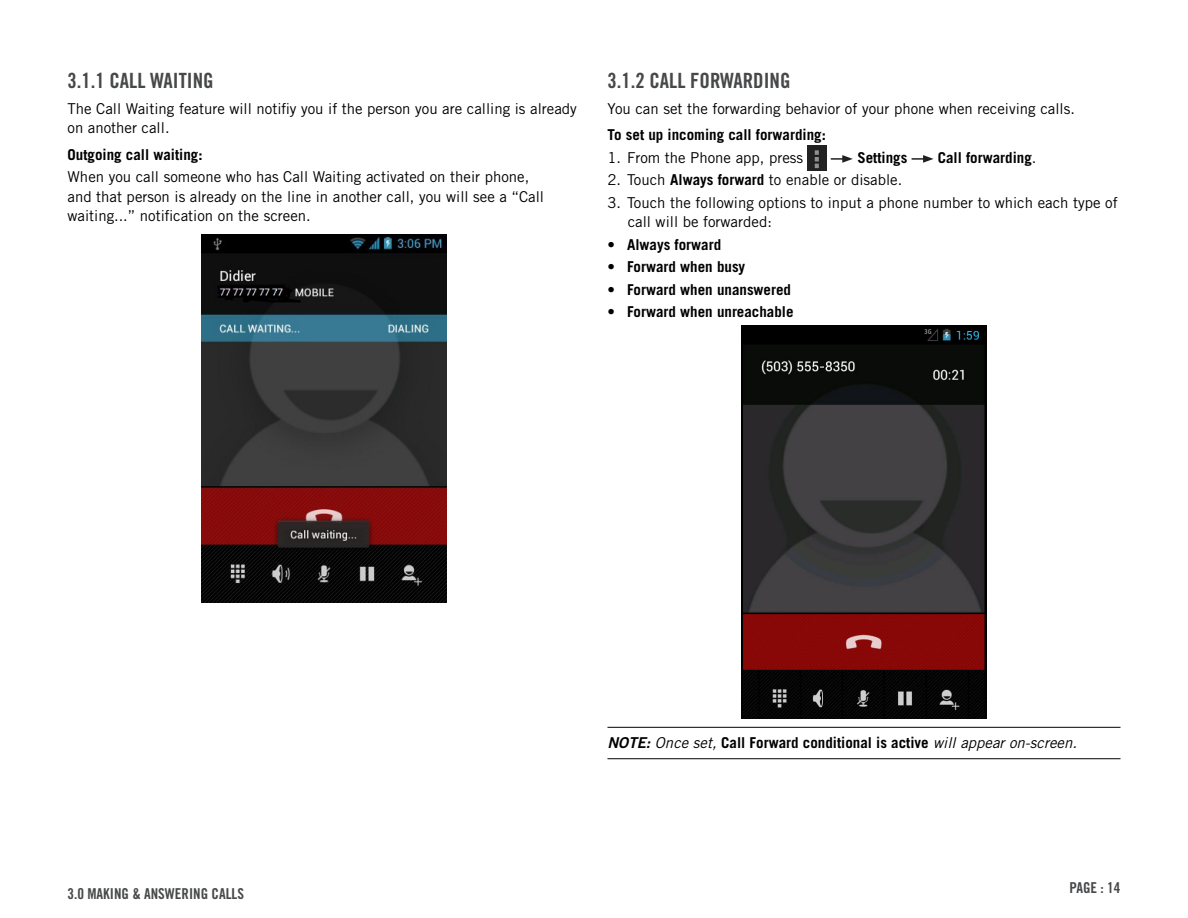
<style>
.page{position:relative;width:1188px;height:918px;background:#fff}
.page>*{position:absolute;margin:0;border:0;box-sizing:border-box;transform-origin:0 0}
.Head_3{font:21px "Trade Gothic LT Pro Bd Cn 20";color:#464849}
.Body_Copy{font:15px/19.5px "Trade Gothic LT Pro";color:#000001}
.Tips___Notes{font:700 15px "Trade Gothic LT Pro";color:#000001}
.Body_Head{font:700 15px "Trade Gothic LT Pro";color:#000001}
.Footer_Text{font:15px "Trade Gothic LT Pro Bd Cn 20";color:#464849}
.s1{font-weight:400}
.s2{font-weight:700}
.s3{font-family:"Trade Gothic LT Pro Bd 2 Obl";font-weight:400}
.s4{font-weight:400;font-style:italic}
</style>
<div class="page">
<hr style="left:608px;top:727px;width:512px;height:1px;background:#000001">
<hr style="left:608px;top:758px;width:512px;height:1px;background:#000001">
<img style="left:808px;top:146px;width:18px;height:24px">
<svg style="left:831px;top:155px;width:22px;height:8px"></svg>
<svg style="left:912px;top:155px;width:22px;height:8px"></svg>
<img style="left:201px;top:235px;width:246px;height:367px">
<img style="left:741px;top:325px;width:246px;height:394px">
<p class="Head_3" style="left:68px;top:67px;width:148px">3.1.1 CALL WAITING</p>
<p class="Body_Copy" style="left:68px;top:99px;width:511px">The Call Waiting feature will notifiy you if the person you are calling is already on another call.</p>
<p class="Body_Head" style="left:68px;top:145px;width:137px">Outgoing call waiting:</p>
<p class="Body_Copy" style="left:68px;top:167px;width:478px">When you call someone who has Call Waiting activated on their phone, and that person is already on the line in another call, you will see a “Call waiting...” notification on the screen.</p>
<p class="Head_3" style="left:608px;top:67px;width:185px">3.1.2 CALL FORWARDING</p>
<p class="Body_Copy" style="left:608px;top:99px;width:469px">You can set the forwarding behavior of your phone when receiving calls.</p>
<p class="Body_Head" style="left:608px;top:126px;width:220px">To set up incoming call forwarding:</p>
<p class="Body_Copy" style="left:608px;top:147px;width:197px">1. From the Phone app, press</p>
<p class="Tips___Notes" style="left:857px;top:148px;width:52px">Settings</p>
<p class="Tips___Notes" style="left:938px;top:148px;width:100px">Call forwarding<span class="s1">.</span></p>
<p class="Body_Copy" style="left:608px;top:170px;width:296px">2. Touch <span class="s2">Always forward</span> to enable or disable.</p>
<p class="Body_Copy" style="left:628px;top:192px;width:491px;text-indent:-20px">3. Touch the following options to input a phone number to which each type of call will be forwarded:</p>
<p class="Tips___Notes" style="left:608px;top:235px;width:115px">• Always forward</p>
<p class="Tips___Notes" style="left:608px;top:258px;width:139px">• Forward when busy</p>
<p class="Tips___Notes" style="left:608px;top:280px;width:185px">• Forward when unanswered</p>
<p class="Tips___Notes" style="left:608px;top:303px;width:188px">• Forward when unreachable</p>
<p class="Footer_Text" style="left:68px;top:885px;width:178px">3.0 MAKING &amp; ANSWERING CALLS</p>
<p class="Tips___Notes" style="left:608px;top:733px;width:471px"><span class="s3">NOTE:</span> <span class="s4">Once set,</span> Call Forward conditional is active <span class="s4">will appear on-screen.</span></p>
<p class="Footer_Text" style="left:1069px;top:879px;width:53px">PAGE : 14</p>
</div>
